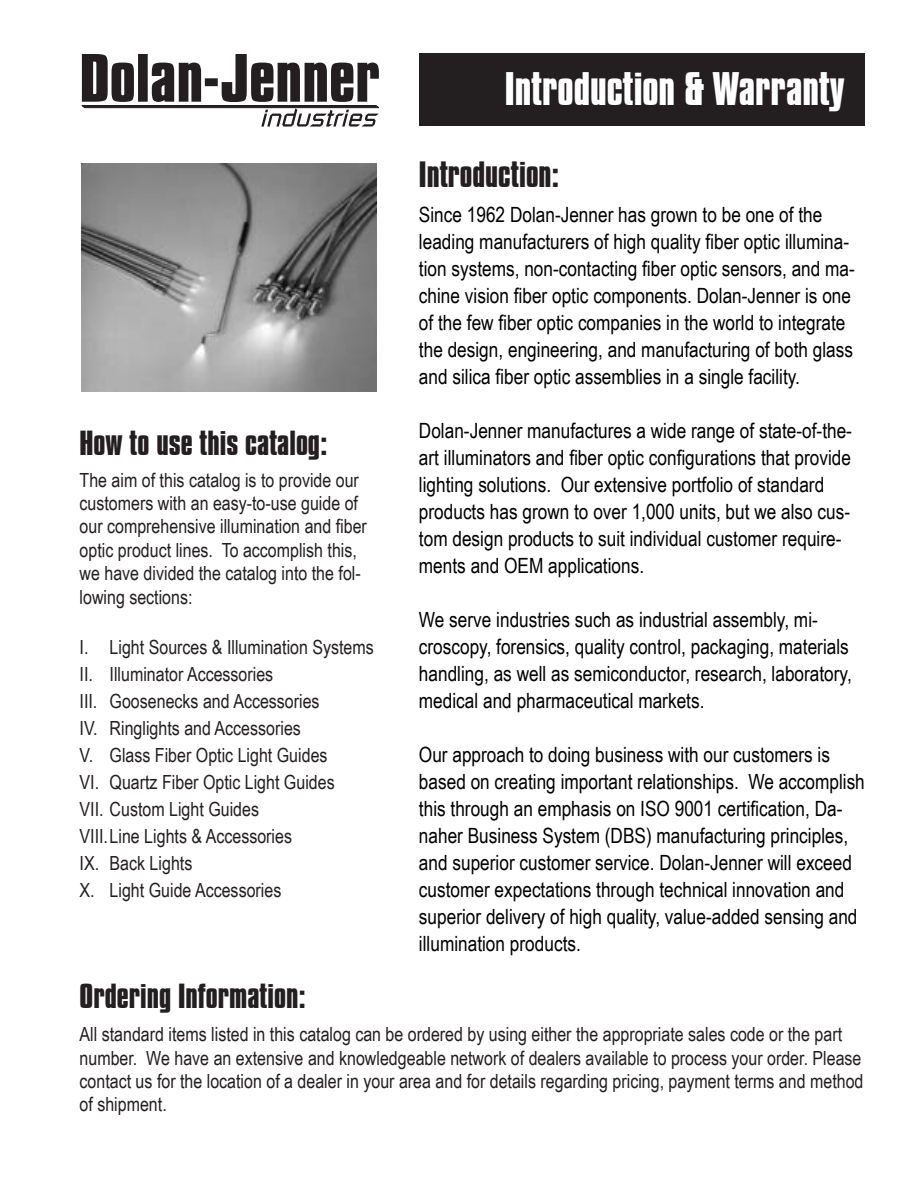
<style>
.page{position:relative;width:919px;height:1188px;background:#fff}
.page>*{position:absolute;margin:0;border:0;box-sizing:border-box;transform-origin:0 0}
.t1{font:700 40.5px "Compacta BT";color:#fff}
.t2{font:700 31.5px "Compacta BT";color:#231f20}
.t3{font:700 30px "Compacta BT";color:#231f20}
.t4{font:21px/27px "Arial Narrow";color:#000}
.t5{font:19.5px/27px "Arial Narrow";color:#231f20}
</style>
<div class="page">
<img style="left:81px;top:163px;width:296px;height:229px">
<svg style="left:82px;top:54px;width:296px;height:73px"></svg>
<div style="left:419px;top:54px;width:445px;height:72px;background:#231f20"></div>
<h1 class="t1" style="left:504px;top:65px;width:341px">Introduction &amp; Warranty</h1>
<h3 class="t3" style="left:80px;top:425px;width:249px">How to use this catalog:</h3>
<p class="t5" style="left:80px;top:467px;width:289px;line-height:23.4px">The aim of this catalog is to provide our customers with an easy-to-use guide of our comprehensive illumination and fiber optic product lines. To accomplish this, we have divided the catalog into the fol&shy;lowing sections:</p>
<p class="t5" style="left:80px;top:633px;width:295px">I. Light Sources &amp; Illumination Systems<br>II. Illuminator Accessories<br>III. Goosenecks and Accessories<br>IV. Ringlights and Accessories<br>V. Glass Fiber Optic Light Guides<br>VI. Quartz Fiber Optic Light Guides<br>VII. Custom Light Guides<br>VIII.Line Lights &amp; Accessories<br>IX. Back Lights<br>X. Light Guide Accessories</p>
<h3 class="t3" style="left:80px;top:978px;width:228px">Ordering Information:</h3>
<h2 class="t2" style="left:419px;top:155px;width:142px">Introduction:</h2>
<p class="t4" style="left:419px;top:201px;width:437px">Since 1962 Dolan-Jenner has grown to be one of the leading manufacturers of high quality fiber optic illumina&shy;tion systems, non-contacting fiber optic sensors, and ma&shy;chine vision fiber optic components. Dolan-Jenner is one of the few fiber optic companies in the world to integrate the design, engineering, and manufacturing of both glass and silica fiber optic assemblies in a single facility.</p>
<p class="t4" style="left:419px;top:417px;width:434px">Dolan-Jenner manufactures a wide range of state-of-the&shy;art illuminators and fiber optic configurations that provide lighting solutions. Our extensive portfolio of standard products has grown to over 1,000 units, but we also cus&shy;tom design products to suit individual customer require&shy;ments and OEM applications.</p>
<p class="t4" style="left:419px;top:606px;width:434px">We serve industries such as industrial assembly, mi&shy;croscopy, forensics, quality control, packaging, materials handling, as well as semiconductor, research, laboratory, medical and pharmaceutical markets.</p>
<p class="t4" style="left:419px;top:741px;width:447px">Our approach to doing business with our customers is based on creating important relationships. We accomplish this through an emphasis on ISO 9001 certification, Da&shy;naher Business System (DBS) manufacturing principles, and superior customer service. Dolan-Jenner will exceed customer expectations through technical innovation and superior delivery of high quality, value-added sensing and illumination products.</p>
<p class="t5" style="left:80px;top:1022px;width:785px;line-height:23.4px">All standard items listed in this catalog can be ordered by using either the appropriate sales code or the part number. We have an extensive and knowledgeable network of dealers available to process your order. Please contact us for the location of a dealer in your area and for details regarding pricing, payment terms and method of shipment.</p>
</div>
